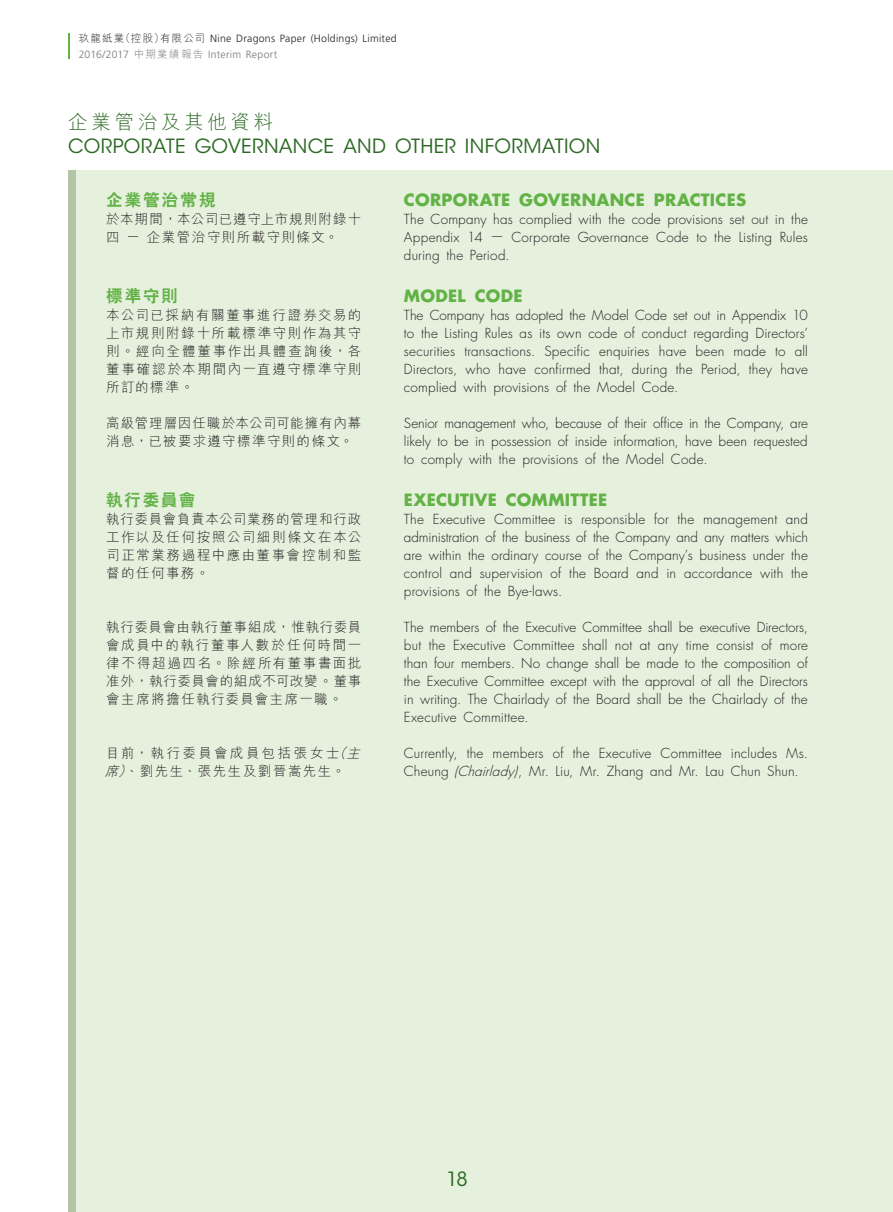
<style>
.page{position:relative;width:893px;height:1212px;background:#fff}
.page>*{position:absolute;margin:0;border:0;box-sizing:border-box;transform-origin:0 0}
.t1{font:19.5px "ITC Avant Garde Std";letter-spacing:.015em;color:#2c6a24}
.t2{font:300 19.5px "M Hei HK";letter-spacing:.2em;color:#2c6a24}
._03_H1{font:700 16.5px "Futura Std";letter-spacing:.02em;color:#62b245}
._03_H1-2{font:800 16.5px "C Hei 2 HK";letter-spacing:.12em;color:#62b245}
._01_Body_Text{font:300 13.5px/18px "Futura Std";letter-spacing:.015em;color:#231f20;text-align:justify}
._01_Body_Text-2{font:300 13.5px/18px "M Hei HK";letter-spacing:.11em;color:#231f20;text-align:justify}
._01_Body_Text-3{font:300 13.5px/18px "M Hei HK";letter-spacing:.075em;color:#231f20}
._01_Body_Text-4{font:300 13.5px/18px "M Hei HK";letter-spacing:.135em;color:#231f20}
._01_Body_Text-5{font:300 13.5px/18px "M Hei HK";letter-spacing:.08em;color:#231f20}
.t3{font:300 10.5px/15.8px "Frutiger LT Std";letter-spacing:.025em;color:#231f20}
.s1{font-family:"M Hei HK"}
.s2{color:#76787b}
.s3{font-family:"M Hei HK";color:#76787b}
.s4{font-family:"Futura Std"}
.s5{font-style:italic}
</style>
<div class="page">
<div style="left:77px;top:170px;width:816px;height:1042px;background:#e5f0dd"></div>
<hr style="left:68px;top:33px;width:2px;height:25px;background:#62b245">
<p class="t3" style="left:79px;top:31px;width:320px"><span class="s1">玖龍紙業（控股）有限公司</span> Nine Dragons Paper (Holdings) Limited<br><span class="s2">2016/2017</span> <span class="s3">中期業績報告</span> <span class="s2">Interim Report</span></p>
<h1 class="t2" style="left:68px;top:108px;width:207px">企業管治及其他資料</h1>
<h1 class="t1" style="left:68px;top:134px;width:534px">CORPORATE GOVERNANCE AND OTHER INFORMATION</h1>
<p class="_03_H1-2" style="left:106px;top:189px;width:111px">企業管治常規</p>
<p class="_01_Body_Text-5" style="left:106px;top:210px;width:257px">於本期間，本公司已遵守上市規則附錄十四 <span class="s4">—</span> 企業管治守則所載守則條文。</p>
<p class="_03_H1-2" style="left:106px;top:285px;width:73px">標準守則</p>
<p class="_01_Body_Text-2" style="left:106px;top:306px;width:257px">本公司已採納有關董事進行證券交易的上市規則附錄十所載標準守則作為其守則。經向全體董事作出具體查詢後，各董事確認於本期間內一直遵守標準守則所訂的標準。</p>
<p class="_01_Body_Text-3" style="left:106px;top:414px;width:257px">高級管理層因任職於本公司可能擁有內幕消息，已被要求遵守標準守則的條文。</p>
<p class="_03_H1-2" style="left:106px;top:489px;width:91px">執行委員會</p>
<p class="_01_Body_Text-2" style="left:106px;top:510px;width:257px">執行委員會負責本公司業務的管理和行政工作以及任何按照公司細則條文在本公司正常業務過程中應由董事會控制和監督的任何事務。</p>
<p class="_01_Body_Text-2" style="left:106px;top:618px;width:257px">執行委員會由執行董事組成，惟執行委員會成員中的執行董事人數於任何時間一律不得超過四名。除經所有董事書面批准外，執行委員會的組成不可改變。董事會主席將擔任執行委員會主席一職。</p>
<p class="_01_Body_Text-4" style="left:105px;top:744px;width:261px">目前，執行委員會成員包括張女士<span class="s5">（主席）</span>、劉先生、張先生及劉晉嵩先生。</p>
<p class="_03_H1" style="left:404px;top:189px;width:344px">CORPORATE GOVERNANCE PRACTICES</p>
<p class="_01_Body_Text" style="left:404px;top:211px;width:406px">The Company has complied with the code provisions set out in the Appendix 14 — Corporate Governance Code to the Listing Rules during the Period.</p>
<p class="_03_H1" style="left:404px;top:285px;width:120px">MODEL CODE</p>
<p class="_01_Body_Text" style="left:404px;top:307px;width:405px">The Company has adopted the Model Code set out in Appendix 10 to the Listing Rules as its own code of conduct regarding Directors’ securities transactions. Specific enquiries have been made to all Directors, who have confirmed that, during the Period, they have complied with provisions of the Model Code.</p>
<p class="_01_Body_Text" style="left:404px;top:415px;width:405px">Senior management who, because of their office in the Company, are likely to be in possession of inside information, have been requested to comply with the provisions of the Model Code.</p>
<p class="_03_H1" style="left:404px;top:489px;width:205px">EXECUTIVE COMMITTEE</p>
<p class="_01_Body_Text" style="left:404px;top:511px;width:406px">The Executive Committee is responsible for the management and administration of the business of the Company and any matters which are within the ordinary course of the Company’s business under the control and supervision of the Board and in accordance with the provisions of the Bye-laws.</p>
<p class="_01_Body_Text" style="left:404px;top:619px;width:405px">The members of the Executive Committee shall be executive Directors, but the Executive Committee shall not at any time consist of more than four members. No change shall be made to the composition of the Executive Committee except with the approval of all the Directors in writing. The Chairlady of the Board shall be the Chairlady of the Executive Committee.</p>
<p class="_01_Body_Text" style="left:404px;top:745px;width:405px">Currently, the members of the Executive Committee includes Ms.<br>Cheung <span class="s5">(Chairlady)</span>, Mr. Liu, Mr. Zhang and Mr. Lau Chun Shun.</p>
<p class="t1" style="left:447px;top:1167px;width:22px">18</p>
</div>
